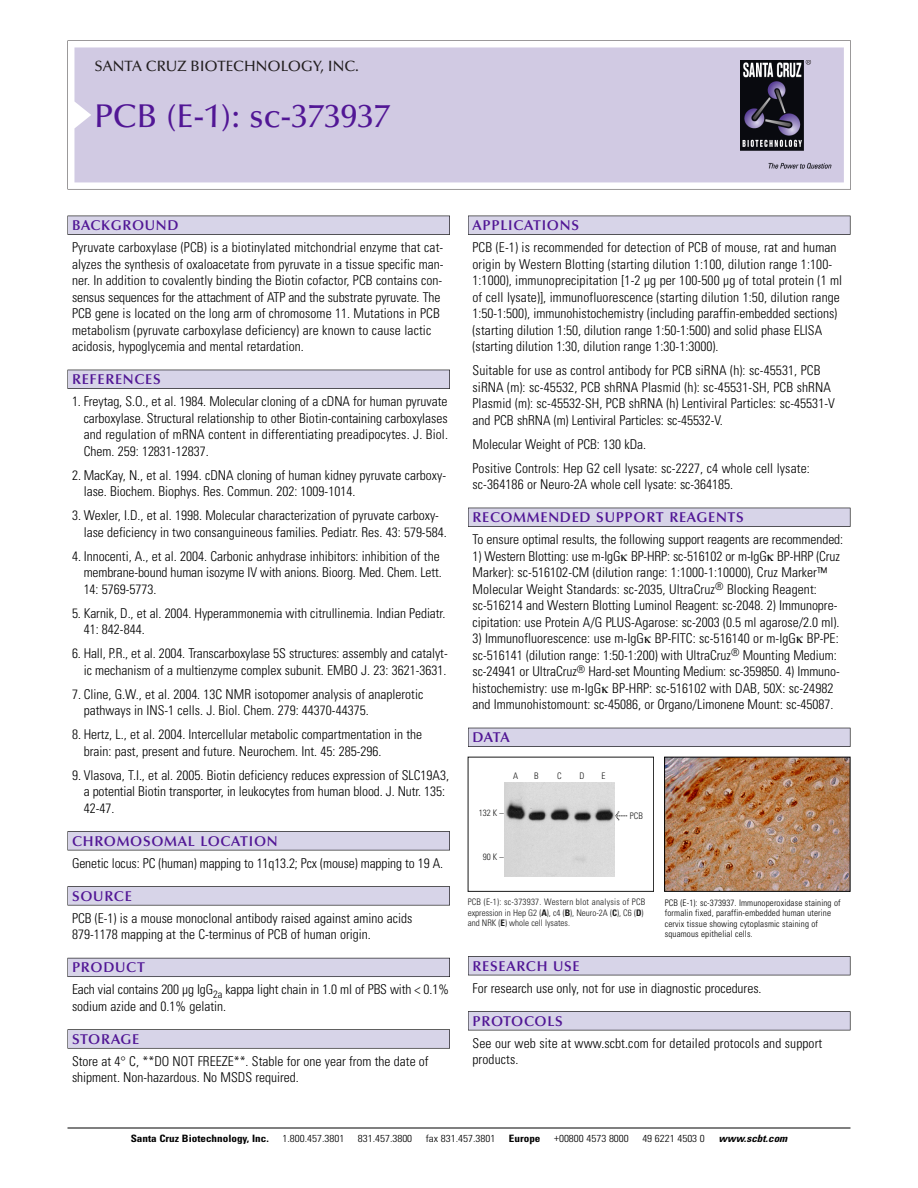
<style>
.page{position:relative;width:918px;height:1188px;background:#fff}
.page>*{position:absolute;margin:0;border:0;box-sizing:border-box;transform-origin:0 0}
.t1{font:500 33px "Optima";color:#511695}
.t2{font:500 15px "Optima";color:#231f20}
.t3{font:600 14.25px "Optima";letter-spacing:.05em;color:#511695}
.t4{font:300 condensed 13.5px/16.5px "Univers";color:#000}
.t5{font:300 condensed 10.2px "Univers";color:#000;scale:1.1 1}
.t6{font:700 condensed 10.2px "Univers";color:#000;scale:1.1 1}
.t7{font:italic 700 condensed 10.2px "Univers";color:#000;scale:1.1 1}
.t8{font:300 condensed 9px/10.5px "Univers";letter-spacing:.015em;color:#000}
.t9{font:300 condensed 9px/10.5px "Univers";color:#191919}
.s1{font-family:"Meta Plus";font-weight:400;font-stretch:normal;font-size:10.5px}
.s2{font-weight:700}
</style>
<div class="page">
<svg style="left:68px;top:40px;width:783px;height:149px"></svg>
<div style="left:74px;top:47px;width:770px;height:135px;background:#d1cae3"></div>
<img style="left:741px;top:60px;width:90px;height:108px">
<div style="left:68px;top:216px;width:382px;height:19px;background:#535256"></div>
<div style="left:68px;top:216px;width:381px;height:18px;background:#d7d4e8"></div>
<div style="left:68px;top:370px;width:382px;height:19px;background:#525156"></div>
<div style="left:68px;top:370px;width:381px;height:18px;background:#d7d4e8"></div>
<div style="left:68px;top:831px;width:382px;height:19px;background:#545357"></div>
<div style="left:68px;top:832px;width:381px;height:18px;background:#d7d4e8"></div>
<div style="left:68px;top:886px;width:382px;height:19px;background:#575659"></div>
<div style="left:68px;top:887px;width:381px;height:18px;background:#d7d4e8"></div>
<div style="left:68px;top:958px;width:382px;height:19px;background:#595860"></div>
<div style="left:68px;top:958px;width:381px;height:18px;background:#d7d4e8"></div>
<svg style="left:68px;top:1029px;width:382px;height:20px"></svg>
<div style="left:68px;top:1030px;width:381px;height:18px;background:#d7d4e8"></div>
<div style="left:468px;top:216px;width:382px;height:19px;background:#535256"></div>
<div style="left:468px;top:216px;width:382px;height:18px;background:#d7d4e8"></div>
<div style="left:468px;top:508px;width:382px;height:19px;background:#525156"></div>
<div style="left:468px;top:508px;width:382px;height:18px;background:#d7d4e8"></div>
<div style="left:468px;top:728px;width:382px;height:19px;background:#515057"></div>
<div style="left:468px;top:728px;width:382px;height:18px;background:#d7d4e8"></div>
<div style="left:468px;top:956px;width:382px;height:19px;background:#515155"></div>
<div style="left:468px;top:957px;width:382px;height:18px;background:#d7d4e8"></div>
<div style="left:468px;top:1011px;width:382px;height:19px;background:#545357"></div>
<div style="left:468px;top:1012px;width:382px;height:18px;background:#d7d4e8"></div>
<hr style="left:68px;top:1128px;width:782px;height:1px;background:#000">
<img style="left:666px;top:759px;width:182px;height:131px">
<div style="left:664px;top:757px;width:186px;height:135px;border:1px solid #000"></div>
<div style="left:468px;top:757px;width:186px;height:135px;border:1px solid #191919"></div>
<img style="left:505px;top:782px;width:109px;height:95px">
<p class="t2" style="left:94px;top:60px;width:266px">SANTA CRUZ BIOTECHNOLOGY, INC.</p>
<p class="t1" style="left:94px;top:102px;width:297px">PCB (E-1): sc-373937</p>
<p class="t3" style="left:72px;top:219px;width:108px">BACKGROUND</p>
<p class="t4" style="left:72px;top:240px;width:373px">Pyruvate carboxylase (PCB) is a biotinylated mitchondrial enzyme that cat&shy;alyzes the synthesis of oxaloacetate from pyruvate in a tissue specific man&shy;ner. In addition to covalently binding the Biotin cofactor, PCB contains con&shy;sensus sequences for the attachment of ATP and the substrate pyruvate. The PCB gene is located on the long arm of chromosome 11. Mutations in PCB metabolism (pyruvate carboxylase deficiency) are known to cause lactic acidosis, hypoglycemia and mental retardation.</p>
<p class="t3" style="left:72px;top:373px;width:90px">REFERENCES</p>
<p class="t4" style="left:84px;top:394px;width:366px;text-align:justify;text-indent:-12px">1. Freytag, S.O., et al. 1984. Molecular cloning of a cDNA for human pyruvate carboxylase. Structural relationship to other Biotin-containing carboxylases and regulation of mRNA content in differentiating preadipocytes. J. Biol.<br>Chem. 259: 12831-12837.</p>
<p class="t4" style="left:84px;top:468px;width:364px;text-indent:-12px">2. MacKay, N., et al. 1994. cDNA cloning of human kidney pyruvate carboxy&shy;lase. Biochem. Biophys. Res. Commun. 202: 1009-1014.</p>
<p class="t4" style="left:84px;top:508px;width:365px;text-indent:-12px">3. Wexler, I.D., et al. 1998. Molecular characterization of pyruvate carboxy&shy;lase deficiency in two consanguineous families. Pediatr. Res. 43: 579-584.</p>
<p class="t4" style="left:84px;top:549px;width:360px;text-indent:-12px">4. Innocenti, A., et al. 2004. Carbonic anhydrase inhibitors: inhibition of the membrane-bound human isozyme IV with anions. Bioorg. Med. Chem. Lett.<br>14: 5769-5773.</p>
<p class="t4" style="left:84px;top:606px;width:363px;text-indent:-12px">5. Karnik, D., et al. 2004. Hyperammonemia with citrullinemia. Indian Pediatr.<br>41: 842-844.</p>
<p class="t4" style="left:72px;top:646px;width:377px;text-align:right">6. Hall, P.R., et al. 2004. Transcarboxylase 5S structures: assembly and catalyt&shy;ic mechanism of a multienzyme complex subunit. EMBO J. 23: 3621-3631.</p>
<p class="t4" style="left:84px;top:687px;width:341px;text-indent:-12px">7. Cline, G.W., et al. 2004. 13C NMR isotopomer analysis of anaplerotic pathways in INS-1 cells. J. Biol. Chem. 279: 44370-44375.</p>
<p class="t4" style="left:84px;top:727px;width:340px;text-indent:-12px">8. Hertz, L., et al. 2004. Intercellular metabolic compartmentation in the brain: past, present and future. Neurochem. Int. 45: 285-296.</p>
<p class="t4" style="left:84px;top:768px;width:367px;text-indent:-12px">9. Vlasova, T.I., et al. 2005. Biotin deficiency reduces expression of SLC19A3, a potential Biotin transporter, in leukocytes from human blood. J. Nutr. 135:<br>42-47.</p>
<p class="t3" style="left:72px;top:835px;width:207px">CHROMOSOMAL LOCATION</p>
<p class="t4" style="left:72px;top:856px;width:373px">Genetic locus: PC (human) mapping to 11q13.2; Pcx (mouse) mapping to 19 A.</p>
<p class="t3" style="left:72px;top:890px;width:61px">SOURCE</p>
<p class="t4" style="left:72px;top:911px;width:342px">PCB (E-1) is a mouse monoclonal antibody raised against amino acids<br>879-1178 mapping at the C-terminus of PCB of human origin.</p>
<p class="t3" style="left:72px;top:961px;width:74px">PRODUCT</p>
<p class="t4" style="left:72px;top:983px;width:379px">Each vial contains 200 µg IgG<sub>2a</sub> kappa light chain in 1.0 ml of PBS with &lt; 0.1% sodium azide and 0.1% gelatin.</p>
<p class="t3" style="left:72px;top:1033px;width:69px">STORAGE</p>
<p class="t4" style="left:72px;top:1054px;width:358px">Store at 4° C, **DO NOT FREEZE**. Stable for one year from the date of shipment. Non-hazardous. No MSDS required.</p>
<p class="t3" style="left:473px;top:219px;width:108px">APPLICATIONS</p>
<p class="t4" style="left:473px;top:240px;width:371px">PCB (E-1) is recommended for detection of PCB of mouse, rat and human origin by Western Blotting (starting dilution 1:100, dilution range 1:100- 1:1000), immunoprecipitation [1-2 µg per 100-500 µg of total protein (1 ml of cell lysate)], immunofluorescence (starting dilution 1:50, dilution range 1:50-1:500), immunohistochemistry (including paraffin-embedded sections) (starting dilution 1:50, dilution range 1:50-1:500) and solid phase ELISA (starting dilution 1:30, dilution range 1:30-1:3000).</p>
<p class="t4" style="left:473px;top:363px;width:364px">Suitable for use as control antibody for PCB siRNA (h): sc-45531, PCB siRNA (m): sc-45532, PCB shRNA Plasmid (h): sc-45531-SH, PCB shRNA Plasmid (m): sc-45532-SH, PCB shRNA (h) Lentiviral Particles: sc-45531-V and PCB shRNA (m) Lentiviral Particles: sc-45532-V.</p>
<p class="t4" style="left:473px;top:437px;width:175px">Molecular Weight of PCB: 130 kDa.</p>
<p class="t4" style="left:473px;top:461px;width:339px">Positive Controls: Hep G2 cell lysate: sc-2227, c4 whole cell lysate: sc-364186 or Neuro-2A whole cell lysate: sc-364185.</p>
<p class="t3" style="left:473px;top:511px;width:273px">RECOMMENDED SUPPORT REAGENTS</p>
<p class="t4" style="left:473px;top:532px;width:372px">To ensure optimal results, the following support reagents are recommended:</p>
<p class="t4" style="left:473px;top:549px;width:369px">1) Western Blotting: use m-IgG BP-HRP: sc-516102 or m-IgG BP-HRP (Cruz Marker): sc-516102-CM (dilution range: 1:1000-1:10000), Cruz Marker™ Molecular Weight Standards: sc-2035, UltraCruz<sup>®</sup> Blocking Reagent: sc-516214 and Western Blotting Luminol Reagent: sc-2048. 2) Immunopre&shy;cipitation: use Protein A/G PLUS-Agarose: sc-2003 (0.5 ml agarose/2.0 ml).</p>
<p class="t4" style="left:473px;top:631px;width:369px">3) Immunofluorescence: use m-IgG BP-FITC: sc-516140 or m-IgG BP-PE: sc-516141 (dilution range: 1:50-1:200) with UltraCruz<sup>®</sup> Mounting Medium: sc-24941 or UltraCruz<sup>®</sup> Hard-set Mounting Medium: sc-359850. 4) Immuno&shy;histochemistry: use m-IgG BP-HRP: sc-516102 with DAB, 50X: sc-24982 and Immunohistomount: sc-45086, or Organo/Limonene Mount: sc-45087.</p>
<p class="t3" style="left:473px;top:731px;width:39px">DATA</p>
<p class="t9" style="left:513px;top:771px;width:7px">A</p>
<p class="t9" style="left:534px;top:771px;width:6px">B</p>
<p class="t9" style="left:557px;top:771px;width:6px">C</p>
<p class="t9" style="left:579px;top:771px;width:7px">D</p>
<p class="t9" style="left:602px;top:771px;width:5px">E</p>
<p class="t9" style="left:479px;top:808px;width:26px">132 K –</p>
<p class="t9" style="left:483px;top:852px;width:22px">90K–</p>
<p class="t9" style="left:615px;top:811px;width:30px"><span class="s1">&lt;</span> PCB</p>
<p class="t9" style="left:468px;top:898px;width:179px">PCB (E-1): sc-373937. Western blot analysis of PCB expression in Hep G2 (<span class="s2">A</span>), c4 (<span class="s2">B</span>), Neuro-2A (<span class="s2">C</span>), C6 (<span class="s2">D</span>) and NRK (<span class="s2">E</span>) whole cell lysates.</p>
<p class="t8" style="left:665px;top:898px;width:177px">PCB (E-1): sc-373937. Immunoperoxidase staining of formalin fixed, paraffin-embedded human uterine cervix tissue showing cytoplasmic staining of squamous epithelial cells.</p>
<p class="t3" style="left:473px;top:960px;width:109px">RESEARCH USE</p>
<p class="t4" style="left:473px;top:981px;width:291px">For research use only, not for use in diagnostic procedures.</p>
<p class="t3" style="left:473px;top:1015px;width:92px">PROTOCOLS</p>
<p class="t4" style="left:473px;top:1036px;width:351px">See our web site at www.scbt.com for detailed protocols and support products.</p>
<p class="t6" style="left:131px;top:1135px;width:127px">Santa Cruz Biotechnology, Inc.</p>
<p class="t5" style="left:282px;top:1135px;width:58px">1.800.457.3801</p>
<p class="t5" style="left:358px;top:1135px;width:51px">831.457.3800</p>
<p class="t5" style="left:426px;top:1135px;width:65px">fax 831.457.3801</p>
<p class="t6" style="left:509px;top:1135px;width:30px">Europe</p>
<p class="t5" style="left:554px;top:1135px;width:69px">+00800 4573 8000</p>
<p class="t5" style="left:642px;top:1135px;width:58px">49 6221 4503 0</p>
<p class="t7" style="left:719px;top:1135px;width:66px">www.scbt.com</p>
</div>
